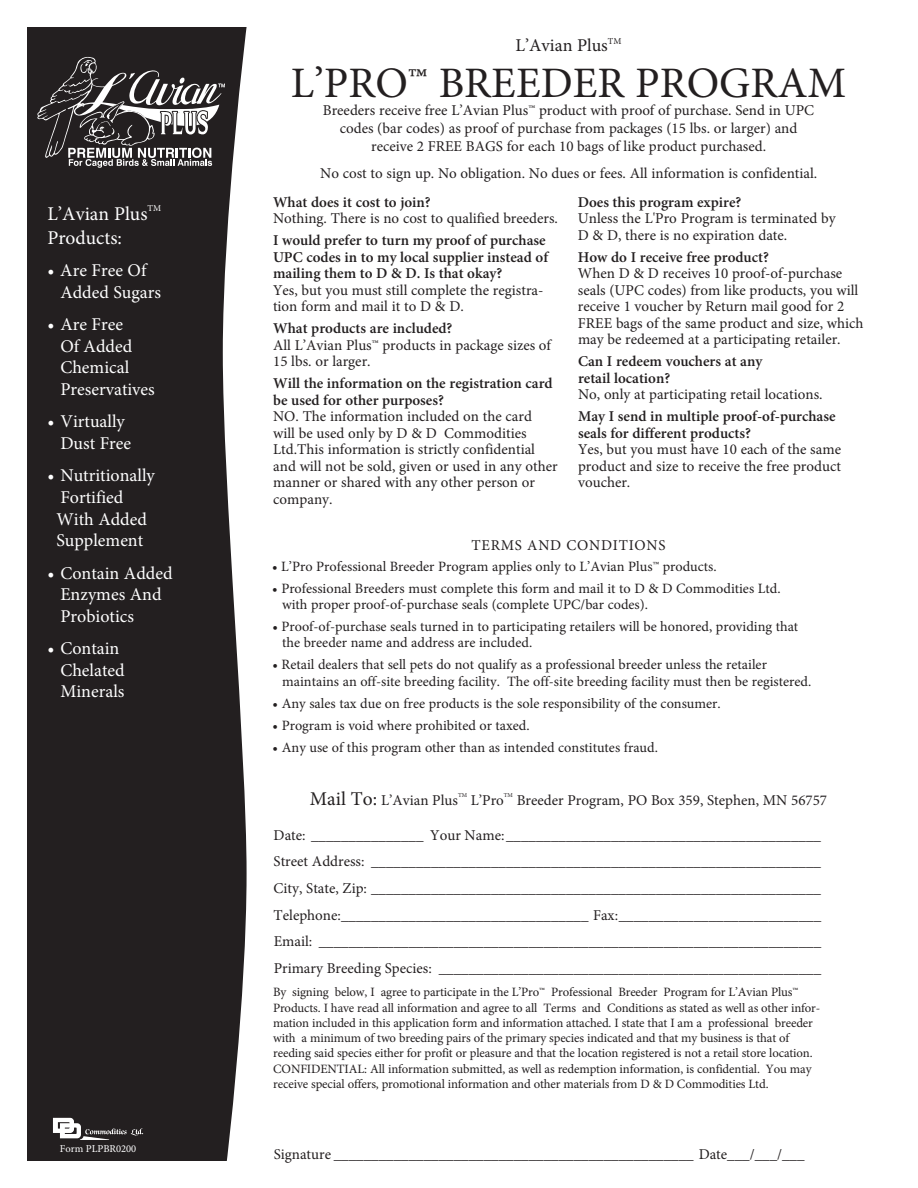
<style>
.page{position:relative;width:918px;height:1188px;background:#fff}
.page>*{position:absolute;margin:0;border:0;box-sizing:border-box;transform-origin:0 0}
.t1{font:43.5px "Minion Pro";color:#231f20}
.t2{font:19.5px "Minion Pro";color:#fff}
.t3{font:18px/21.6px "Minion Pro";color:#fff}
.t4{font:18px "Minion Pro";color:#231f20}
.t5{font:15px/16.5px "Minion Pro";color:#231f20}
.t6{font:600 15px/16.5px "Minion Pro";color:#231f20}
.t7{font:15px "Minion Pro";letter-spacing:.05em;color:#231f20}
.t8{font:14.25px/16.5px "Minion Pro";color:#231f20}
.t9{font:12.75px/15.3px "Minion Pro";letter-spacing:-.01em;color:#231f20}
.t10{font:10.5px "Minion Pro";color:#fff}
.t11{font:9px "Minion Pro";color:#fff}
.t12{font:6px "Minion Pro";color:#231f20}
.s1{font-size:19.5px}
</style>
<div class="page">
<svg style="left:170px;top:27px;width:77px;height:1134px;fill:#231f20"></svg>
<div style="left:27px;top:27px;width:143px;height:1134px;background:#231f20"></div>
<svg style="left:37px;top:57px;width:188px;height:111px"></svg>
<svg style="left:53px;top:1118px;width:90px;height:22px"></svg>
<h2 class="t2" style="left:47px;top:201px;width:102px">L’Avian Plus</h2>
<p class="t11" style="left:147px;top:203px;width:15px">TM</p>
<h2 class="t2" style="left:47px;top:225px;width:76px">Products:</h2>
<p class="t3" style="left:60px;top:260px;width:102px;text-indent:-13px">• Are Free Of<br>Added Sugars</p>
<p class="t3" style="left:60px;top:314px;width:96px;text-indent:-13px">• Are Free<br>Of Added<br>Chemical<br>Preservatives</p>
<p class="t3" style="left:60px;top:411px;width:72px;text-indent:-13px">• Virtually<br>Dust Free</p>
<p class="t3" style="left:56px;top:465px;width:100px;text-indent:-9px">• Nutritionally<br>Fortified<br>With Added<br>Supplement</p>
<p class="t3" style="left:60px;top:562px;width:114px;text-indent:-13px">• Contain Added<br>Enzymes And<br>Probiotics</p>
<p class="t3" style="left:60px;top:638px;width:66px;text-indent:-13px">• Contain<br>Chelated<br>Minerals</p>
<p class="t10" style="left:60px;top:1142px;width:78px">Form PLPBR0200</p>
<p class="t4" style="left:516px;top:33px;width:107px">L’Avian Plus<sup>TM</sup></p>
<h1 class="t1" style="left:291px;top:54px;width:557px">L’PRO™ BREEDER PROGRAM</h1>
<p class="t5" style="left:323px;top:102px;width:493px;line-height:18px;text-align:center">Breeders receive free L’Avian Plus™ product with proof of purchase. Send in UPC codes (bar codes) as proof of purchase from packages (15 lbs. or larger) and receive 2 FREE BAGS for each 10 bags of like product purchased.</p>
<p class="t5" style="left:320px;top:165px;width:499px">No cost to sign up. No obligation. No dues or fees. All information is confidential.</p>
<p class="t6" style="left:273px;top:194px;width:159px">What does it cost to join?</p>
<p class="t5" style="left:273px;top:210px;width:287px">Nothing. There is no cost to qualified breeders.</p>
<p class="t6" style="left:273px;top:232px;width:277px">I would prefer to turn my proof of purchase<br>UPC codes in to my local supplier instead of mailing them to D &amp; D. Is that okay?</p>
<p class="t5" style="left:273px;top:282px;width:272px">Yes, but you must still complete the registra&shy;tion form and mail it to D &amp; D.</p>
<p class="t6" style="left:273px;top:320px;width:181px">What products are included?</p>
<p class="t5" style="left:273px;top:337px;width:279px">All L’Avian Plus™ products in package sizes of<br>15 lbs. or larger.</p>
<p class="t6" style="left:273px;top:375px;width:281px">Will the information on the registration card be used for other purposes?</p>
<p class="t5" style="left:273px;top:408px;width:286px">NO. The information included on the card will be used only by D &amp; D Commodities Ltd.This information is strictly confidential and will not be sold, given or used in any other manner or shared with any other person or company.</p>
<p class="t6" style="left:578px;top:194px;width:165px">Does this program expire?</p>
<p class="t5" style="left:578px;top:210px;width:259px">Unless the L'Pro Program is terminated by<br>D &amp; D, there is no expiration date.</p>
<p class="t6" style="left:578px;top:249px;width:193px">How do I receive free product?</p>
<p class="t5" style="left:578px;top:265px;width:287px">When D &amp; D receives 10 proof-of-purchase seals (UPC codes) from like products, you will receive 1 voucher by Return mail good for 2<br>FREE bags of the same product and size, which may be redeemed at a participating retailer.</p>
<p class="t6" style="left:578px;top:353px;width:186px">Can I redeem vouchers at any retail location?</p>
<p class="t5" style="left:578px;top:386px;width:246px">No, only at participating retail locations.</p>
<p class="t6" style="left:578px;top:408px;width:259px">May I send in multiple proof-of-purchase seals for different products?</p>
<p class="t5" style="left:578px;top:441px;width:264px;text-align:justify">Yes, but you must have 10 each of the same product and size to receive the free product voucher.</p>
<p class="t7" style="left:471px;top:535px;width:196px">TERMS AND CONDITIONS</p>
<p class="t8" style="left:272px;top:558px;width:446px">• L’Pro Professional Breeder Program applies only to L’Avian Plus™ products.</p>
<p class="t8" style="left:282px;top:580px;width:500px;text-indent:-10px">• Professional Breeders must complete this form and mail it to D &amp; D Commodities Ltd. with proper proof-of-purchase seals (complete UPC/bar codes).</p>
<p class="t8" style="left:282px;top:618px;width:518px;text-indent:-10px">• Proof-of-purchase seals turned in to participating retailers will be honored, providing that the breeder name and address are included.</p>
<p class="t8" style="left:282px;top:657px;width:531px;text-indent:-10px">• Retail dealers that sell pets do not qualify as a professional breeder unless the retailer maintains an off-site breeding facility. The off-site breeding facility must then be registered.</p>
<p class="t8" style="left:273px;top:695px;width:450px">• Any sales tax due on free products is the sole responsibility of the consumer.</p>
<p class="t8" style="left:273px;top:717px;width:259px">• Program is void where prohibited or taxed.</p>
<p class="t8" style="left:273px;top:739px;width:387px">• Any use of this program other than as intended constitutes fraud.</p>
<p class="t5" style="left:310px;top:792px;width:150px"><span class="s1">Mail To:</span> L’Avian Plus</p>
<p class="t12" style="left:458px;top:792px;width:11px">TM</p>
<p class="t5" style="left:471px;top:792px;width:35px">L’Pro</p>
<p class="t12" style="left:504px;top:792px;width:11px">TM</p>
<p class="t5" style="left:517px;top:792px;width:312px">Breeder Program, PO Box 359, Stephen, MN 56757</p>
<p class="t5" style="left:274px;top:822px;width:549px;line-height:26.7px;text-align:justify">Date: _______________ Your Name:__________________________________________ Street Address: ____________________________________________________________ City, State, Zip: ____________________________________________________________ Telephone:_________________________________ Fax:___________________________ Email: ___________________________________________________________________ Primary Breeding Species: ___________________________________________________</p>
<p class="t9" style="left:273px;top:985px;width:549px">By signing below, I agree to participate in the L’Pro™ Professional Breeder Program for L’Avian Plus™ Products. I have read all information and agree to all Terms and Conditions as stated as well as other infor&shy;mation included in this application form and information attached. I state that I am a professional breeder with a minimum of two breeding pairs of the primary species indicated and that my business is that of reeding said species either for profit or pleasure and that the location registered is not a retail store location.<br>CONFIDENTIAL: All information submitted, as well as redemption information, is confidential. You may receive special offers, promotional information and other materials from D &amp; D Commodities Ltd.</p>
<p class="t5" style="left:274px;top:1146px;width:532px">Signature ________________________________________________ Date___/___/___</p>
</div>
